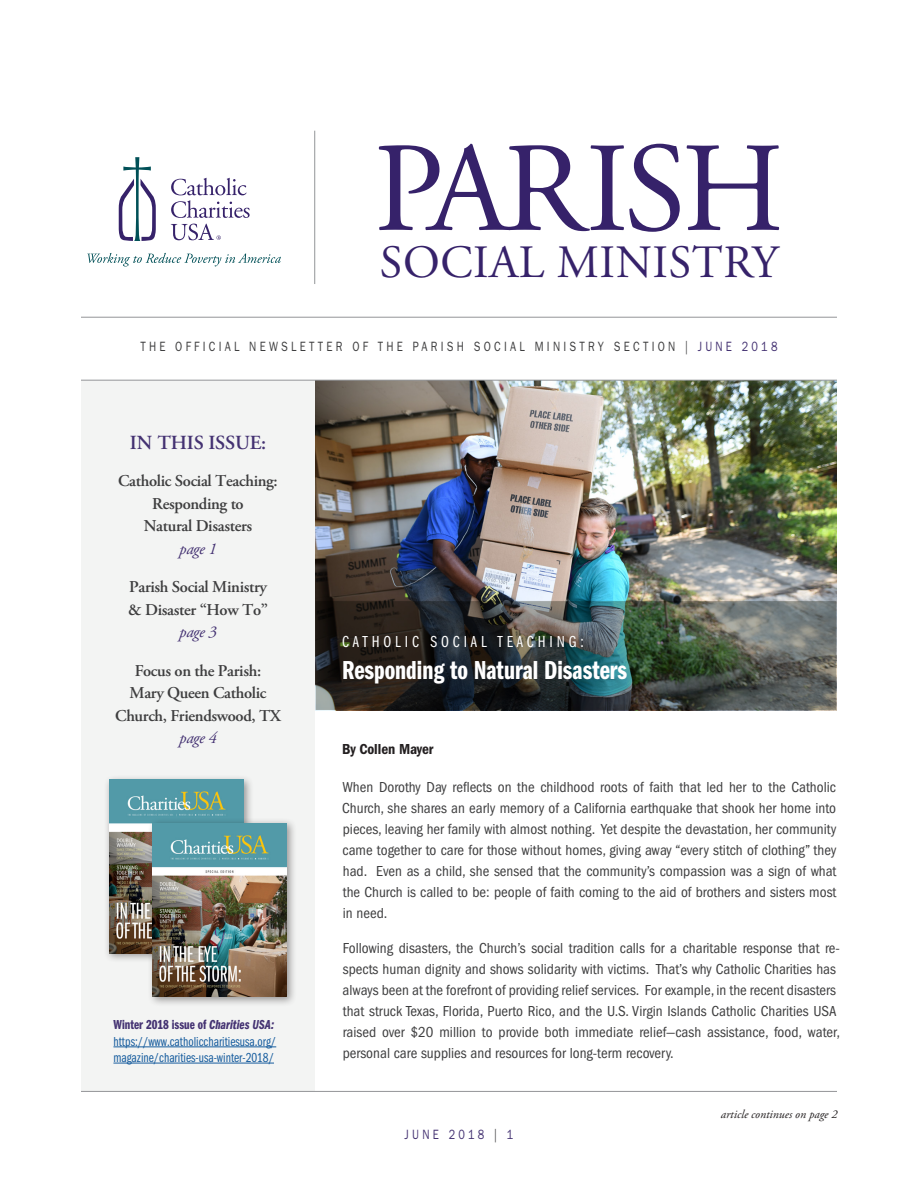
<style>
.page{position:relative;width:918px;height:1188px;background:#fff}
.page>*{position:absolute;margin:0;border:0;box-sizing:border-box;transform-origin:0 0}
.t1{font:127.35px "Adobe Garamond Pro";letter-spacing:-.035em;color:#36226a}
.t2{font:46.2px "Adobe Garamond Pro";letter-spacing:.015em;color:#36226a}
.t3{font:27px "ITC Franklin Gothic Std Dm Cp";color:#fff}
.t4{font:600 19.95px "Adobe Garamond Pro";letter-spacing:-.005em;color:#443272}
.t5{font:600 16.5px/22.5px "Adobe Garamond Pro";letter-spacing:-.02em;color:#3e3e3f;text-align:center}
.t6{font:16.5px "ITC Franklin Gothic Std Bk Cp";letter-spacing:.24em;color:#fff}
.t7{font:condensed 15px/21px "ITC Franklin Gothic Std";color:#3e3e3f;text-align:justify}
.Article_Headers{font:15px "ITC Franklin Gothic Std Dm Cd";letter-spacing:-.005em;color:#231f20}
.t8{font:13.5px/16.2px "ITC Franklin Gothic Std Bk Cp";color:#175d9e}
.t9{font:13.5px "ITC Franklin Gothic Std";letter-spacing:.3em;color:#3e3e3f;scale:.8 1}
.t10{font:13.5px "ITC Franklin Gothic Std";letter-spacing:.3em;color:#443272;scale:.8 1}
.t11{font:italic 12px "Adobe Garamond Pro";color:#231f20}
.s1{color:#443272}
.s2{font-weight:400;font-style:italic;color:#443272}
.s3{font-family:"ITC Franklin Gothic Std Dm Cp";color:#443272}
.s4{font-family:"ITC Franklin Gothic Std Dm Cp It";color:#443272}
.s5{color:#3e3e3f}
</style>
<div class="page">
<img style="left:315px;top:381px;width:522px;height:219px">
<div style="left:81px;top:380px;width:234px;height:711px;background:#f3f4f3"></div>
<hr style="left:81px;top:317px;width:756px;height:1px;background:#939598">
<hr style="left:81px;top:380px;width:756px;height:1px;background:#939598">
<hr style="left:81px;top:1091px;width:756px;height:1px;background:#939598">
<img style="left:315px;top:600px;width:522px;height:111px">
<svg style="left:87px;top:253px;width:194px;height:13px"></svg>
<svg style="left:119px;top:157px;width:37px;height:84px"></svg>
<svg style="left:171px;top:178px;width:79px;height:40px"></svg>
<svg style="left:171px;top:224px;width:50px;height:16px"></svg>
<hr style="left:314px;top:131px;width:1px;height:153px;background:#939598">
<div style="left:104px;top:775px;width:149px;height:188px;background:#231f20;opacity:.45"></div>
<img style="left:109px;top:780px;width:134px;height:173px">
<div style="left:148px;top:818px;width:149px;height:189px;background:#231f20;opacity:.45"></div>
<img style="left:153px;top:823px;width:134px;height:174px">
<hr style="left:113px;top:1047px;width:163px;height:1px;background:#175d9e">
<hr style="left:113px;top:1063px;width:161px;height:1px;background:#175d9e">
<p class="t1" style="left:374px;top:113px;width:412px">PARISH</p>
<p class="t2" style="left:380px;top:235px;width:400px">SOCIAL MINISTRY</p>
<p class="t9" style="left:140px;top:339px;width:798px">THE OFFICIAL NEWSLETTER OF THE PARISH SOCIAL MINISTRY SECTION | <span class="s1">JUNE 2018</span></p>
<p class="t4" style="left:130px;top:431px;width:138px">IN THIS ISSUE:</p>
<p class="t5" style="left:118px;top:470px;width:161px">Catholic Social Teaching:<br>Responding to<br>Natural Disasters<br><span class="s2">page 1</span></p>
<p class="t5" style="left:128px;top:576px;width:142px">Parish Social Ministry &amp; Disaster “How To” <span class="s2">page 3</span></p>
<p class="t5" style="left:115px;top:659px;width:167px">Focus on the Parish:<br>Mary Queen Catholic<br>Church, Friendswood, TX <span class="s2">page 4</span></p>
<p class="t8" style="left:113px;top:1017px;width:164px"><span class="s3">Winter 2018 issue of</span> <span class="s4">Charities USA: </span>https://www.catholiccharitiesusa.org/ magazine/charities-usa-winter-2018/</p>
<p class="t6" style="left:342px;top:633px;width:243px">CATHOLIC SOCIAL TEACHING:</p>
<p class="t3" style="left:342px;top:655px;width:287px">Responding to Natural Disasters</p>
<p class="Article_Headers" style="left:342px;top:740px;width:93px">By Collen Mayer</p>
<p class="t7" style="left:342px;top:777px;width:496px">When Dorothy Day reflects on the childhood roots of faith that led her to the Catholic Church, she shares an early memory of a California earthquake that shook her home into pieces, leaving her family with almost nothing. Yet despite the devastation, her community came together to care for those without homes, giving away “every stitch of clothing” they had. Even as a child, she sensed that the community’s compassion was a sign of what the Church is called to be: people of faith coming to the aid of brothers and sisters most in need.</p>
<p class="t7" style="left:343px;top:937px;width:499px;text-align:left">Following disasters, the Church’s social tradition calls for a charitable response that re&shy;spects human dignity and shows solidarity with victims. That’s why Catholic Charities has always been at the forefront of providing relief services. For example, in the recent disasters that struck Texas, Florida, Puerto Rico, and the U.S. Virgin Islands Catholic Charities USA raised over $20 million to provide both immediate relief—cash assistance, food, water, personal care supplies and resources for long-term recovery.</p>
<p class="t10" style="left:405px;top:1127px;width:137px">JUNE 2018 <span class="s5">|</span> 1</p>
<p class="t11" style="left:721px;top:1107px;width:118px">article continues on page 2</p>
</div>
